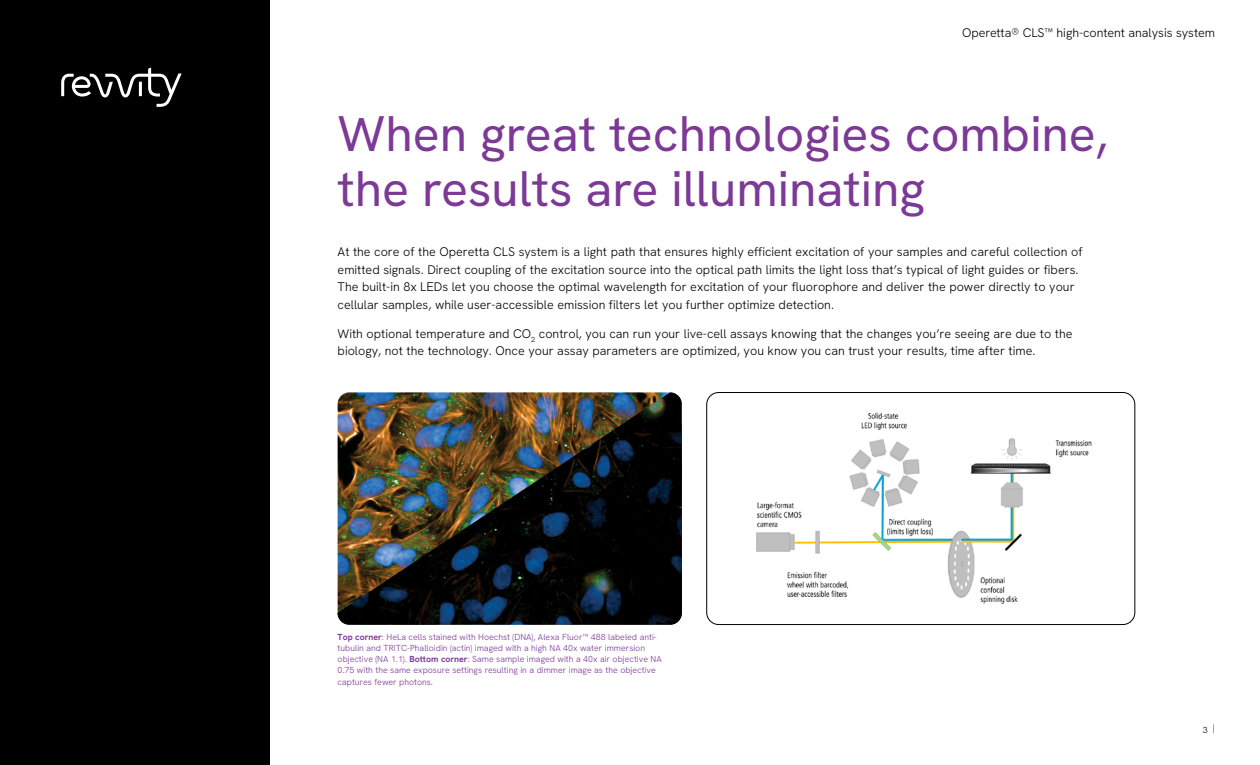
<style>
.page{position:relative;width:1260px;height:765px;background:#fff}
.page>*{position:absolute;margin:0;border:0;box-sizing:border-box;transform-origin:0 0}
.t1{font:50px/55px "Hanken Grotesk";color:#7c3996}
.t2{font:300 12.5px/17.5px "Hanken Grotesk";color:#000}
.t3{font:300 8.75px/11.2px "Hanken Grotesk";color:#7c3996}
.t4{font:300 8.75px "Hanken Grotesk";color:#000}
.s1{font-weight:700}
</style>
<div class="page">
<div style="left:0;top:0;width:270px;height:765px;background:#000"></div>
<svg style="left:61px;top:68px;width:121px;height:39px"></svg>
<div style="left:707px;top:392px;width:428px;height:233px;border:1px solid #000;border-radius:12px"></div>
<img style="left:338px;top:392px;width:344px;height:233px">
<img style="left:756px;top:412px;width:336px;height:192px">
<p class="t2" style="left:962px;top:23px;width:254px">Operetta® CLS™ high-content analysis system</p>
<h1 class="t1" style="left:338px;top:105px;width:772px">When great technologies combine, the results are illuminating</h1>
<p class="t2" style="left:338px;top:243px;width:746px">At the core of the Operetta CLS system is a light path that ensures highly efficient excitation of your samples and careful collection of emitted signals. Direct coupling of the excitation source into the optical path limits the light loss that’s typical of light guides or fibers.<br>The built-in 8x LEDs let you choose the optimal wavelength for excitation of your fluorophore and deliver the power directly to your cellular samples, while user-accessible emission filters let you further optimize detection.</p>
<p class="t2" style="left:338px;top:324px;width:736px">With optional temperature and CO<sub>2</sub> control, you can run your live-cell assays knowing that the changes you’re seeing are due to the biology, not the technology. Once your assay parameters are optimized, you know you can trust your results, time after time.</p>
<p class="t3" style="left:338px;top:631px;width:326px"><span class="s1">Top corner</span>: HeLa cells stained with Hoechst (DNA), Alexa Fluor™ 488 labeled anti&shy;tubulin and TRITC-Phalloidin (actin) imaged with a high NA 40x water immersion objective (NA 1.1). <span class="s1">Bottom corner</span>: Same sample imaged with a 40x air objective NA 0.75 with the same exposure settings resulting in a dimmer image as the objective captures fewer photons.</p>
<p class="t4" style="left:1203px;top:723px;width:14px">3 |</p>
</div>
